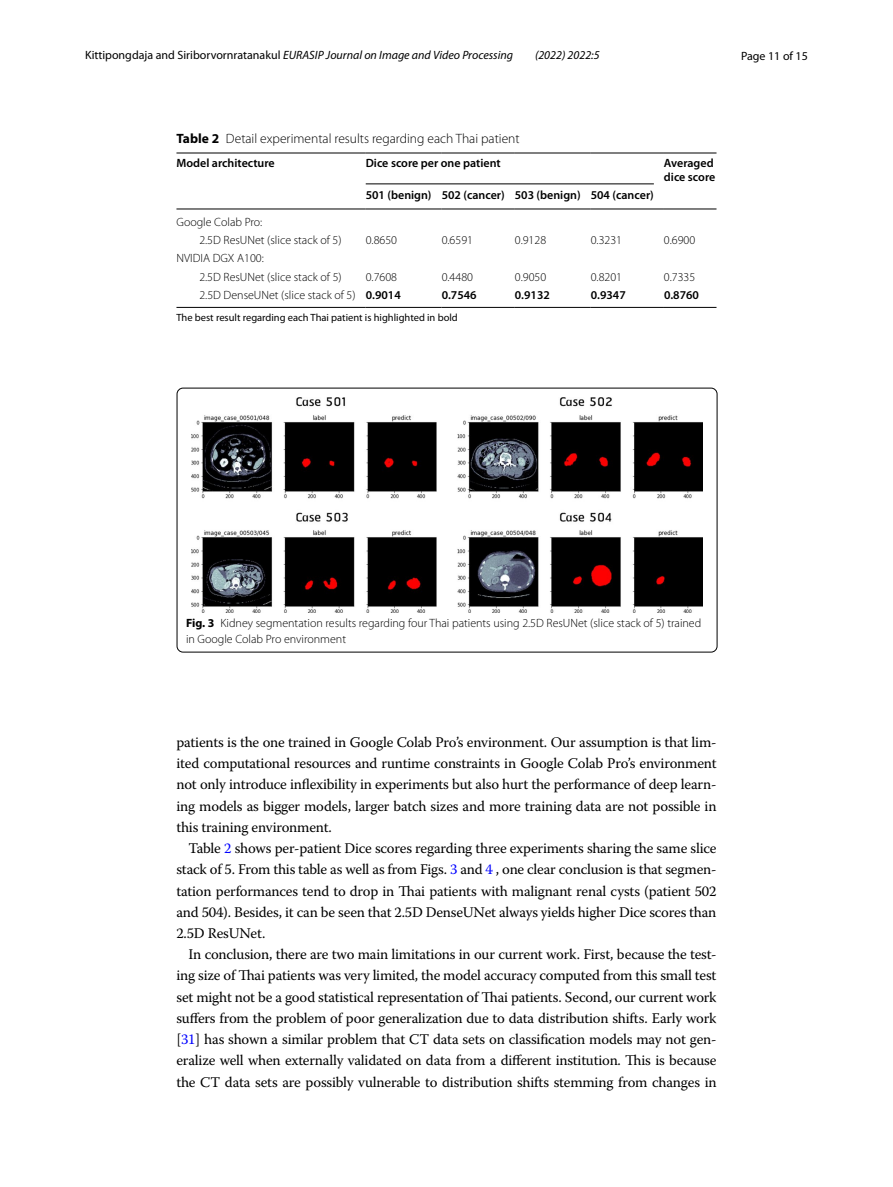
<style>
.page{position:relative;width:893px;height:1187px;background:#fff}
.page>*{position:absolute;margin:0;border:0;box-sizing:border-box;transform-origin:0 0}
.t1{font:14.7px/21.3px "Warnock Pro";letter-spacing:-.015em;color:#000;text-align:justify}
.t2{font:300 13.5px "Myriad Pro";color:#000}
.t3{font:300 12px/18.1px "Myriad Pro";color:#000}
.t4{font:600 12px/13.5px "Myriad Pro";color:#000}
.t5{font:italic 12px "Myriad Pro";color:#000}
.t6{font:12px "Myriad Pro";color:#000}
.t7{font:10.5px "Myriad Pro";color:#000}
.s1{font-style:normal}
.s2{font-weight:700}
.s3{font-weight:600}
.s4{color:#00f}
</style>
<div class="page">
<hr style="left:176px;top:153px;width:190px;height:1px;background:#000">
<hr style="left:366px;top:153px;width:76px;height:1px;background:#000">
<hr style="left:442px;top:153px;width:73px;height:1px;background:#000">
<hr style="left:515px;top:153px;width:76px;height:1px;background:#000">
<hr style="left:591px;top:153px;width:73px;height:1px;background:#000">
<hr style="left:664px;top:153px;width:52px;height:1px;background:#000">
<hr style="left:176px;top:209px;width:190px;height:1px;background:#000">
<hr style="left:366px;top:209px;width:76px;height:1px;background:#000">
<hr style="left:442px;top:209px;width:73px;height:1px;background:#000">
<hr style="left:515px;top:209px;width:76px;height:1px;background:#000">
<hr style="left:591px;top:209px;width:73px;height:1px;background:#000">
<hr style="left:664px;top:209px;width:52px;height:1px;background:#000">
<hr style="left:176px;top:307px;width:190px;height:1px;background:#000">
<hr style="left:366px;top:307px;width:76px;height:1px;background:#000">
<hr style="left:442px;top:307px;width:73px;height:1px;background:#000">
<hr style="left:515px;top:307px;width:76px;height:1px;background:#000">
<hr style="left:591px;top:307px;width:73px;height:1px;background:#000">
<hr style="left:664px;top:307px;width:52px;height:1px;background:#000">
<hr style="left:366px;top:184px;width:288px;height:1px;background:#000">
<img style="left:192px;top:397px;width:510px;height:215px">
<div style="left:177px;top:388px;width:540px;height:264px;border:1px solid #000;border-radius:6px"></div>
<p class="t5" style="left:85px;top:48px;width:430px"><span class="s1">Kittipongdaja and Siriborvornratanakul</span> EURASIP Journal on Image and Video Processing</p>
<p class="t5" style="left:535px;top:48px;width:66px">(2022) 2022:5</p>
<p class="t6" style="left:741px;top:48px;width:68px">Page 11 of 15</p>
<p class="t2" style="left:176px;top:131px;width:345px"><span class="s2">Table 2</span> Detail experimental results regarding each Thai patient</p>
<p class="t4" style="left:176px;top:156px;width:100px">Model architecture</p>
<p class="t4" style="left:366px;top:156px;width:136px">Dice score per one patient</p>
<p class="t4" style="left:664px;top:156px;width:53px">Averaged dice score</p>
<p class="t4" style="left:366px;top:188px;width:290px">501 (benign) 502 (cancer) 503 (benign) 504 (cancer)</p>
<p class="t3" style="left:199px;top:213px;width:144px;text-indent:-23px">Google Colab Pro:<br>2.5D ResUNet (slice stack of 5)</p>
<p class="t3" style="left:366px;top:231px;width:33px">0.8650</p>
<p class="t3" style="left:442px;top:231px;width:33px">0.6591</p>
<p class="t3" style="left:515px;top:231px;width:33px">0.9128</p>
<p class="t3" style="left:591px;top:231px;width:33px">0.3231</p>
<p class="t3" style="left:664px;top:231px;width:33px">0.6900</p>
<p class="t3" style="left:199px;top:249px;width:144px;text-indent:-23px">NVIDIA DGX A100:<br>2.5D ResUNet (slice stack of 5)</p>
<p class="t3" style="left:366px;top:268px;width:33px">0.7608</p>
<p class="t3" style="left:442px;top:268px;width:33px">0.4480</p>
<p class="t3" style="left:515px;top:268px;width:33px">0.9050</p>
<p class="t3" style="left:591px;top:268px;width:33px">0.8201</p>
<p class="t3" style="left:664px;top:268px;width:33px">0.7335</p>
<p class="t3" style="left:199px;top:286px;width:203px">2.5D DenseUNet (slice stack of 5) <span class="s3">0.9014</span></p>
<p class="t4" style="left:442px;top:288px;width:36px">0.7546</p>
<p class="t4" style="left:515px;top:288px;width:36px">0.9132</p>
<p class="t4" style="left:591px;top:288px;width:36px">0.9347</p>
<p class="t4" style="left:664px;top:288px;width:36px">0.8760</p>
<p class="t7" style="left:176px;top:311px;width:283px">The best result regarding each Thai patient is highlighted in bold</p>
<p class="t3" style="left:186px;top:616px;width:517px;line-height:15px"><span class="s2">Fig. 3</span> Kidney segmentation results regarding four Thai patients using 2.5D ResUNet (slice stack of 5) trained in Google Colab Pro environment</p>
<p class="t1" style="left:176px;top:731px;width:542px">patients is the one trained in Google Colab Pro’s environment. Our assumption is that lim&shy;ited computational resources and runtime constraints in Google Colab Pro’s environment not only introduce inflexibility in experiments but also hurt the performance of deep learn&shy;ing models as bigger models, larger batch sizes and more training data are not possible in this training environment.</p>
<p class="t1" style="left:176px;top:837px;width:542px;text-indent:12px">Table <span class="s4">2</span> shows per-patient Dice scores regarding three experiments sharing the same slice stack of 5. From this table as well as from Figs. <span class="s4">3</span> and <span class="s4">4</span> , one clear conclusion is that segmen&shy;tation performances tend to drop in Thai patients with malignant renal cysts (patient 502 and 504). Besides, it can be seen that 2.5D DenseUNet always yields higher Dice scores than 2.5D ResUNet.</p>
<p class="t1" style="left:176px;top:943px;width:542px;text-indent:12px">In conclusion, there are two main limitations in our current work. First, because the test&shy;ing size of Thai patients was very limited, the model accuracy computed from this small test set might not be a good statistical representation of Thai patients. Second, our current work suffers from the problem of poor generalization due to data distribution shifts. Early work [<span class="s4">31</span>] has shown a similar problem that CT data sets on classification models may not gen&shy;eralize well when externally validated on data from a different institution. This is because the CT data sets are possibly vulnerable to distribution shifts stemming from changes in</p>
</div>
